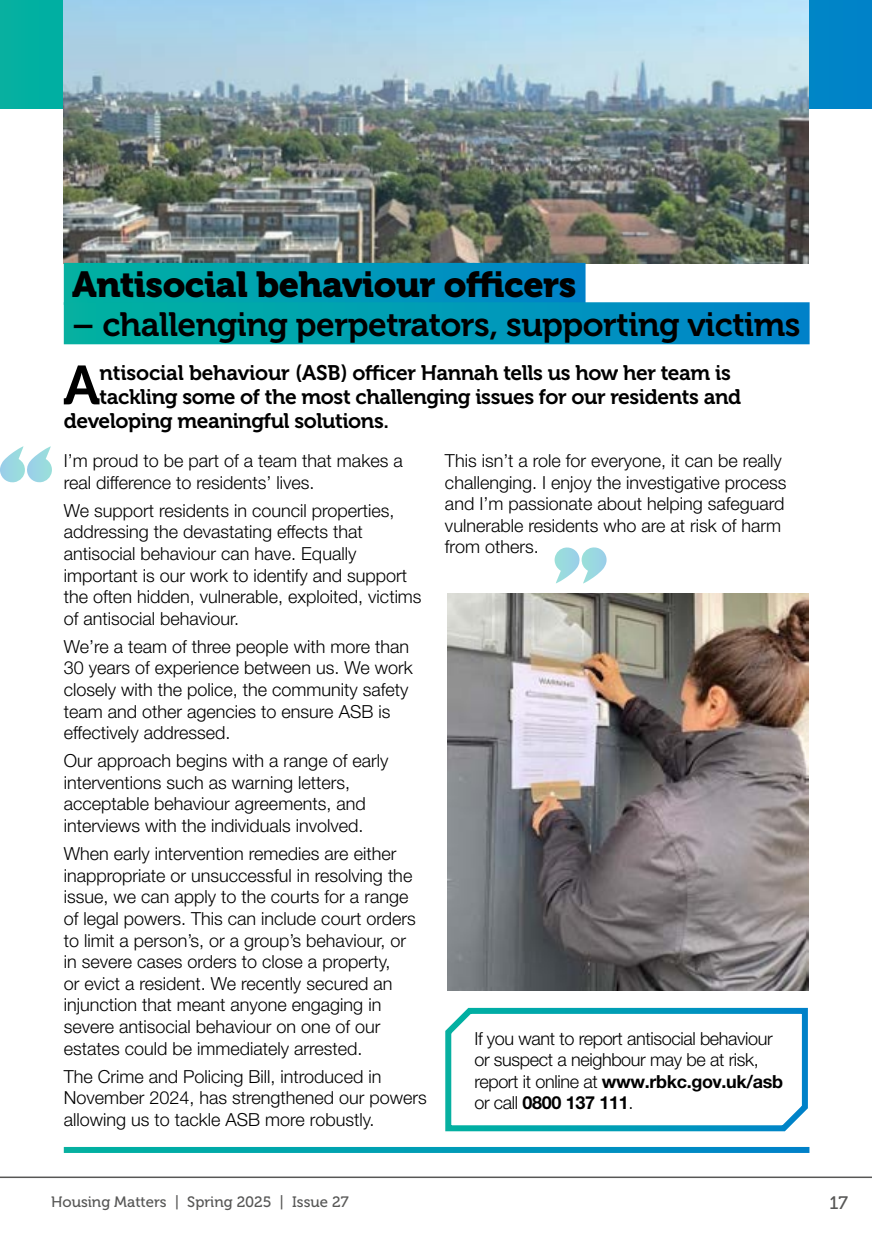
<style>
.page{position:relative;width:872px;height:1234px;background:#fff}
.page>*{position:absolute;margin:0;border:0;box-sizing:border-box;transform-origin:0 0}
.SubH{font:54.75px "Museo 700";color:#000}
.Body_12{font:36px "Museo 900";letter-spacing:-.015em;color:#000}
.Body_12-2{font:33.6px "Museo 700";letter-spacing:-.015em;color:#000}
.SubH-2{font:21px "Museo 700";letter-spacing:-.02em;color:#000}
.Body_12-3{font:300 18px/21.6px "Helvetica Neue LT Pro";color:#000}
.Body_12-4{font:300 18px/21.6px "Helvetica Neue LT Pro";letter-spacing:-.02em;color:#000}
.t1{font:18px "Museo 500";color:#575756}
.t2{font:15px "Museo 500";color:#575756}
.s1{font-weight:700}
</style>
<div class="page">
<hr style="left:0;top:1176px;width:872px;height:1px;background:#575756">
<hr style="left:0;top:0;width:1px;height:941px;background:#fbe6b1">
<svg style="left:0;top:0;width:872px;height:108px;background:#039ab4"></svg>
<img style="left:447px;top:593px;width:361px;height:397px">
<svg style="left:64px;top:1147px;width:745px;height:5px;background:#009bb5"></svg>
<img style="left:64px;top:0;width:744px;height:264px">
<svg style="left:445px;top:1007px;width:363px;height:125px"></svg>
<div style="left:64px;top:263px;width:521px;height:42px;background:linear-gradient(to right,#01b4a0,#0083cb)"></div>
<div style="left:64px;top:302px;width:745px;height:42px;background:linear-gradient(to right,#01b4a0,#0083cb)"></div>
<svg style="left:0;top:446px;width:52px;height:37px"></svg>
<svg style="left:554px;top:547px;width:52px;height:36px"></svg>
<p class="Body_12" style="left:72px;top:264px;width:505px">Antisocial behaviour officers</p>
<p class="Body_12-2" style="left:72px;top:306px;width:730px">– challenging perpetrators, supporting victims</p>
<p class="SubH" style="left:63px;top:355px;width:38px">A</p>
<p class="SubH-2" style="left:100px;top:361px;width:632px">ntisocial behaviour (ASB) officer Hannah tells us how her team is</p>
<p class="SubH-2" style="left:100px;top:385px;width:643px">tackling some of the most challenging issues for our residents and</p>
<p class="SubH-2" style="left:64px;top:409px;width:327px">developing meaningful solutions.</p>
<p class="Body_12-3" style="left:64px;top:449px;width:340px">I’m proud to be part of a team that makes a real difference to residents’ lives.</p>
<p class="Body_12-3" style="left:64px;top:499px;width:359px">We support residents in council properties, addressing the devastating effects that antisocial behaviour can have. Equally important is our work to identify and support the often hidden, vulnerable, exploited, victims of antisocial behaviour.</p>
<p class="Body_12-3" style="left:64px;top:635px;width:350px">We’re a team of three people with more than 30 years of experience between us. We work closely with the police, the community safety team and other agencies to ensure ASB is effectively addressed.</p>
<p class="Body_12-3" style="left:64px;top:749px;width:326px">Our approach begins with a range of early interventions such as warning letters, acceptable behaviour agreements, and interviews with the individuals involved.</p>
<p class="Body_12-3" style="left:64px;top:842px;width:353px">When early intervention remedies are either inappropriate or unsuccessful in resolving the issue, we can apply to the courts for a range of legal powers. This can include court orders to limit a person’s, or a group’s behaviour, or in severe cases orders to close a property,<br>or evict a resident. We recently secured an injunction that meant anyone engaging in severe antisocial behaviour on one of our estates could be immediately arrested.</p>
<p class="Body_12-3" style="left:64px;top:1064px;width:365px">The Crime and Policing Bill, introduced in<br>November 2024, has strengthened our powers allowing us to tackle ASB more robustly.</p>
<p class="Body_12-3" style="left:445px;top:449px;width:343px">This isn’t a role for everyone, it can be really challenging. I enjoy the investigative process and I’m passionate about helping safeguard vulnerable residents who are at risk of harm from others.</p>
<p class="Body_12-4" style="left:474px;top:1026px;width:310px">If you want to report antisocial behaviour or suspect a neighbour may be at risk, report it online at <span class="s1">www.rbkc.gov.uk/asb </span>or call <span class="s1">0800 137 111</span>.</p>
<p class="t2" style="left:51px;top:1193px;width:299px">Housing Matters | Spring 2025 | Issue 27</p>
<p class="t1" style="left:829px;top:1192px;width:20px">17</p>
</div>
